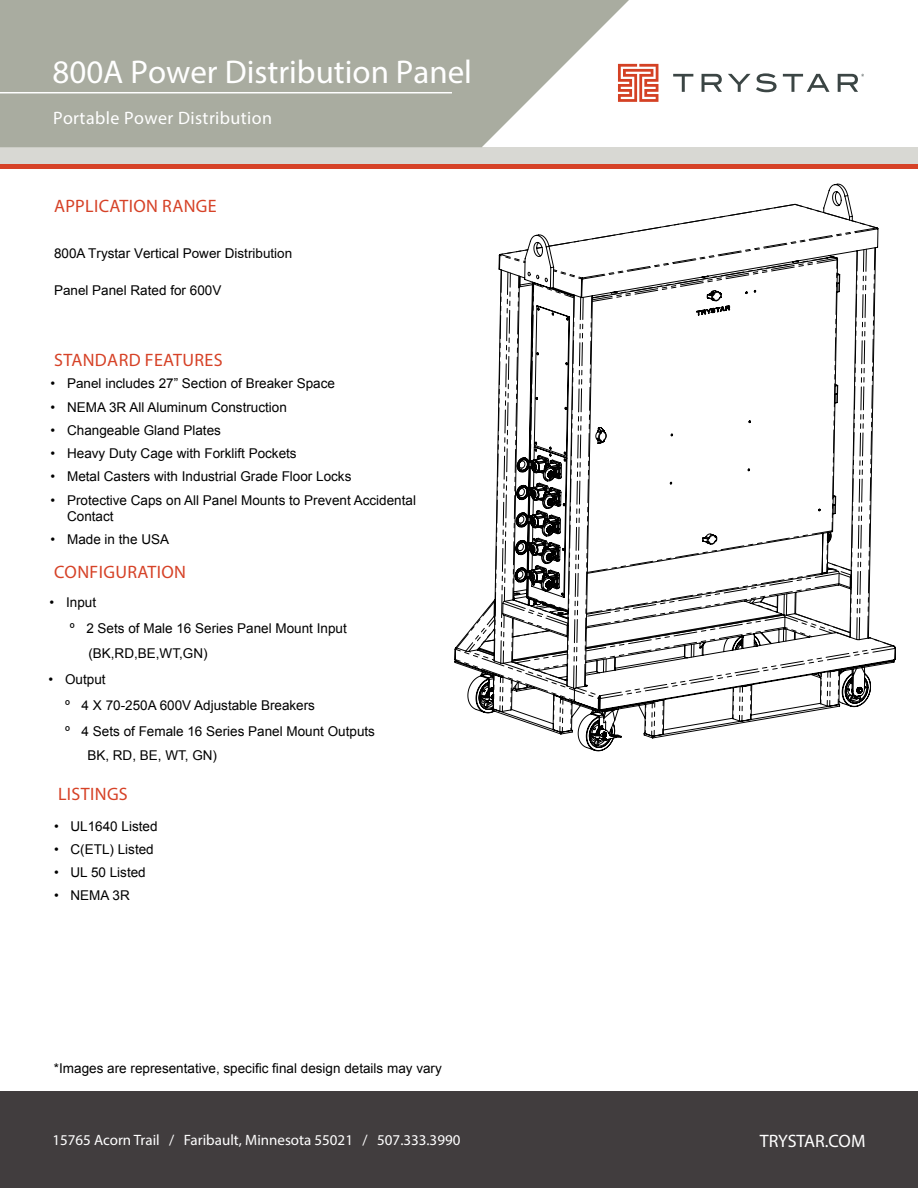
<style>
.page{position:relative;width:918px;height:1188px;background:#fff}
.page>*{position:absolute;margin:0;border:0;box-sizing:border-box;transform-origin:0 0}
.t1{font:33px "Myriad Pro";color:#fff}
.t2{font:18px "Myriad Pro";letter-spacing:.02em;color:#d64227}
.t3{font:18px "Myriad Pro";letter-spacing:.025em;color:#fff}
.t4{font:18px "Myriad Pro";letter-spacing:-.005em;color:#fff}
.t5{font:15px "Myriad Pro";color:#fff}
.t6{font:13.5px/26.2px "Arial";color:#000}
</style>
<div class="page">
<div style="left:0;top:159px;width:918px;height:10px;background:#d64227"></div>
<div style="left:0;top:147px;width:918px;height:17px;background:#d8d8d3"></div>
<svg style="left:673px;top:74px;width:20px;height:18px"></svg>
<svg style="left:702px;top:74px;width:20px;height:18px"></svg>
<svg style="left:728px;top:73px;width:49px;height:19px"></svg>
<svg style="left:783px;top:74px;width:47px;height:18px"></svg>
<svg style="left:838px;top:74px;width:26px;height:18px"></svg>
<svg style="left:643px;top:64px;width:15px;height:38px"></svg>
<div style="left:0;top:1091px;width:918px;height:97px;background:#413d3e"></div>
<svg style="left:0;top:0;width:643px;height:147px;background:#b4b6ab"></svg>
<hr style="left:0;top:92px;width:452px;height:1px;background:#fff">
<svg style="left:455px;top:204px;width:441px;height:541px"></svg>
<h1 class="t1" style="left:52px;top:52px;width:421px">800A Power Distribution Panel</h1>
<h2 class="t3" style="left:53px;top:107px;width:221px">Portable Power Distribution</h2>
<h2 class="t2" style="left:54px;top:194px;width:164px">APPLICATION RANGE</h2>
<p class="t6" style="left:54px;top:240px;width:240px">800A Trystar Vertical Power Distribution</p>
<p class="t6" style="left:54px;top:277px;width:169px">Panel Panel Rated for 600V</p>
<h2 class="t2" style="left:54px;top:349px;width:170px">STANDARD FEATURES</h2>
<p class="t6" style="left:51px;top:371px;width:286px">• Panel includes 27” Section of Breaker Space</p>
<p class="t6" style="left:51px;top:394px;width:238px">• NEMA 3R All Aluminum Construction</p>
<p class="t6" style="left:51px;top:417px;width:172px">• Changeable Gland Plates</p>
<p class="t6" style="left:51px;top:440px;width:248px">• Heavy Duty Cage with Forklift Pockets</p>
<p class="t6" style="left:51px;top:464px;width:302px">• Metal Casters with Industrial Grade Floor Locks</p>
<p class="t6" style="left:67px;top:492px;width:350px;line-height:16.5px;text-indent:-16px">• Protective Caps on All Panel Mounts to Prevent Accidental<br>Contact</p>
<p class="t6" style="left:51px;top:527px;width:120px">• Made in the USA</p>
<h2 class="t2" style="left:54px;top:561px;width:133px">CONFIGURATION</h2>
<p class="t6" style="left:70px;top:589px;width:278px;text-indent:-20px">• Input<br>º 2 Sets of Male 16 Series Panel Mount Input</p>
<p class="t6" style="left:88px;top:640px;width:121px">(BK,RD,BE,WT,GN)</p>
<p class="t6" style="left:65px;top:666px;width:311px;text-indent:-16px">• Output<br>º 4 X 70-250A 600V Adjustable Breakers<br>º 4 Sets of Female 16 Series Panel Mount Outputs</p>
<p class="t6" style="left:87px;top:742px;width:131px">BK, RD, BE, WT, GN)</p>
<h2 class="t2" style="left:58px;top:783px;width:71px">LISTINGS</h2>
<p class="t6" style="left:54px;top:813px;width:105px">• UL1640 Listed</p>
<p class="t6" style="left:54px;top:836px;width:101px">• C(ETL) Listed</p>
<p class="t6" style="left:54px;top:859px;width:93px">• UL 50 Listed</p>
<p class="t6" style="left:54px;top:883px;width:77px">• NEMA 3R</p>
<p class="t6" style="left:54px;top:1055px;width:389px">*Images are representative, specific final design details may vary</p>
<p class="t5" style="left:52px;top:1131px;width:409px">15765 Acorn Trail / Faribault, Minnesota 55021 / 507.333.3990</p>
<h2 class="t4" style="left:760px;top:1130px;width:107px">TRYSTAR.COM</h2>
</div>
